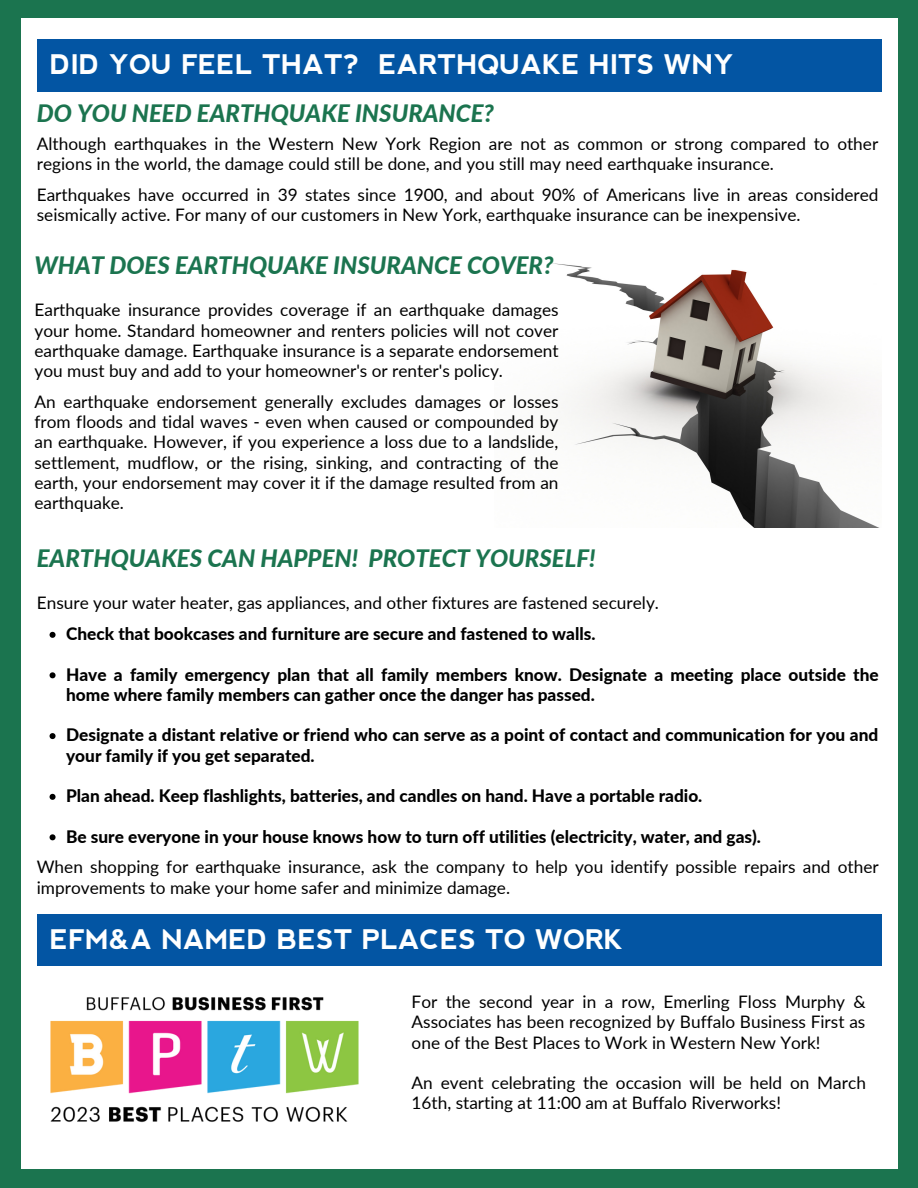
<style>
.page{position:relative;width:918px;height:1188px;background:#1b744f}
.page>*{position:absolute;margin:0;border:0;box-sizing:border-box;transform-origin:0 0}
.t1{font:700 27px "Nevis";color:#fff}
.t2{font:italic 800 24px "Lato";color:#1b744f}
.t3{font:17.25px/20.2px "Lato";color:#000}
.t4{font:800 17.25px/20.2px "Lato";color:#000}
</style>
<div class="page">
<div style="left:21px;top:18px;width:876px;height:1151px;background:#fff"></div>
<div style="left:37px;top:40px;width:845px;height:52px;background:#0355a3"></div>
<img style="left:552px;top:263px;width:325px;height:264px">
<div style="left:37px;top:914px;width:845px;height:52px;background:#0355a3"></div>
<img style="left:50px;top:997px;width:309px;height:126px">
<svg style="left:50px;top:632px;width:6px;height:6px"></svg>
<svg style="left:50px;top:672px;width:6px;height:6px"></svg>
<svg style="left:50px;top:733px;width:6px;height:6px"></svg>
<svg style="left:50px;top:794px;width:6px;height:6px"></svg>
<svg style="left:50px;top:834px;width:6px;height:6px"></svg>
<h1 class="t1" style="left:50px;top:50px;width:686px">DID YOU FEEL THAT? EARTHQUAKE HITS WNY</h1>
<h2 class="t2" style="left:37px;top:98px;width:459px">DO YOU NEED EARTHQUAKE INSURANCE?</h2>
<p class="t3" style="left:37px;top:133px;width:843px">Although earthquakes in the Western New York Region are not as common or strong compared to other regions in the world, the damage could still be done, and you still may need earthquake insurance.</p>
<p class="t3" style="left:37px;top:184px;width:843px">Earthquakes have occurred in 39 states since 1900, and about 90% of Americans live in areas considered seismically active. For many of our customers in New York, earthquake insurance can be inexpensive.</p>
<h2 class="t2" style="left:34px;top:251px;width:521px">WHAT DOES EARTHQUAKE INSURANCE COVER?</h2>
<p class="t3" style="left:34px;top:300px;width:526px;text-align:justify">Earthquake insurance provides coverage if an earthquake damages your home. Standard homeowner and renters policies will not cover earthquake damage. Earthquake insurance is a separate endorsement you must buy and add to your homeowner's or renter's policy.</p>
<p class="t3" style="left:34px;top:391px;width:526px;text-align:justify">An earthquake endorsement generally excludes damages or losses from floods and tidal waves - even when caused or compounded by an earthquake. However, if you experience a loss due to a landslide, settlement, mudflow, or the rising, sinking, and contracting of the earth, your endorsement may cover it if the damage resulted from an earthquake.</p>
<h2 class="t2" style="left:37px;top:544px;width:560px">EARTHQUAKES CAN HAPPEN! PROTECT YOURSELF!</h2>
<p class="t3" style="left:37px;top:593px;width:624px">Ensure your water heater, gas appliances, and other fixtures are fastened securely.</p>
<p class="t4" style="left:66px;top:623px;width:531px">Check that bookcases and furniture are secure and fastened to walls.</p>
<p class="t4" style="left:66px;top:664px;width:814px">Have a family emergency plan that all family members know. Designate a meeting place outside the home where family members can gather once the danger has passed.</p>
<p class="t4" style="left:66px;top:725px;width:814px">Designate a distant relative or friend who can serve as a point of contact and communication for you and your family if you get separated.</p>
<p class="t4" style="left:66px;top:785px;width:638px">Plan ahead. Keep flashlights, batteries, and candles on hand. Have a portable radio.</p>
<p class="t4" style="left:66px;top:826px;width:696px">Be sure everyone in your house knows how to turn off utilities (electricity, water, and gas).</p>
<p class="t3" style="left:37px;top:857px;width:843px">When shopping for earthquake insurance, ask the company to help you identify possible repairs and other improvements to make your home safer and minimize damage.</p>
<h1 class="t1" style="left:50px;top:924px;width:575px">EFM&amp;A NAMED BEST PLACES TO WORK</h1>
<p class="t3" style="left:412px;top:991px;width:456px;text-align:justify">For the second year in a row, Emerling Floss Murphy &amp; Associates has been recognized by Buffalo Business First as one of the Best Places to Work in Western New York!</p>
<p class="t3" style="left:412px;top:1072px;width:456px">An event celebrating the occasion will be held on March<br>16th, starting at 11:00 am at Buffalo Riverworks!</p>
</div>
